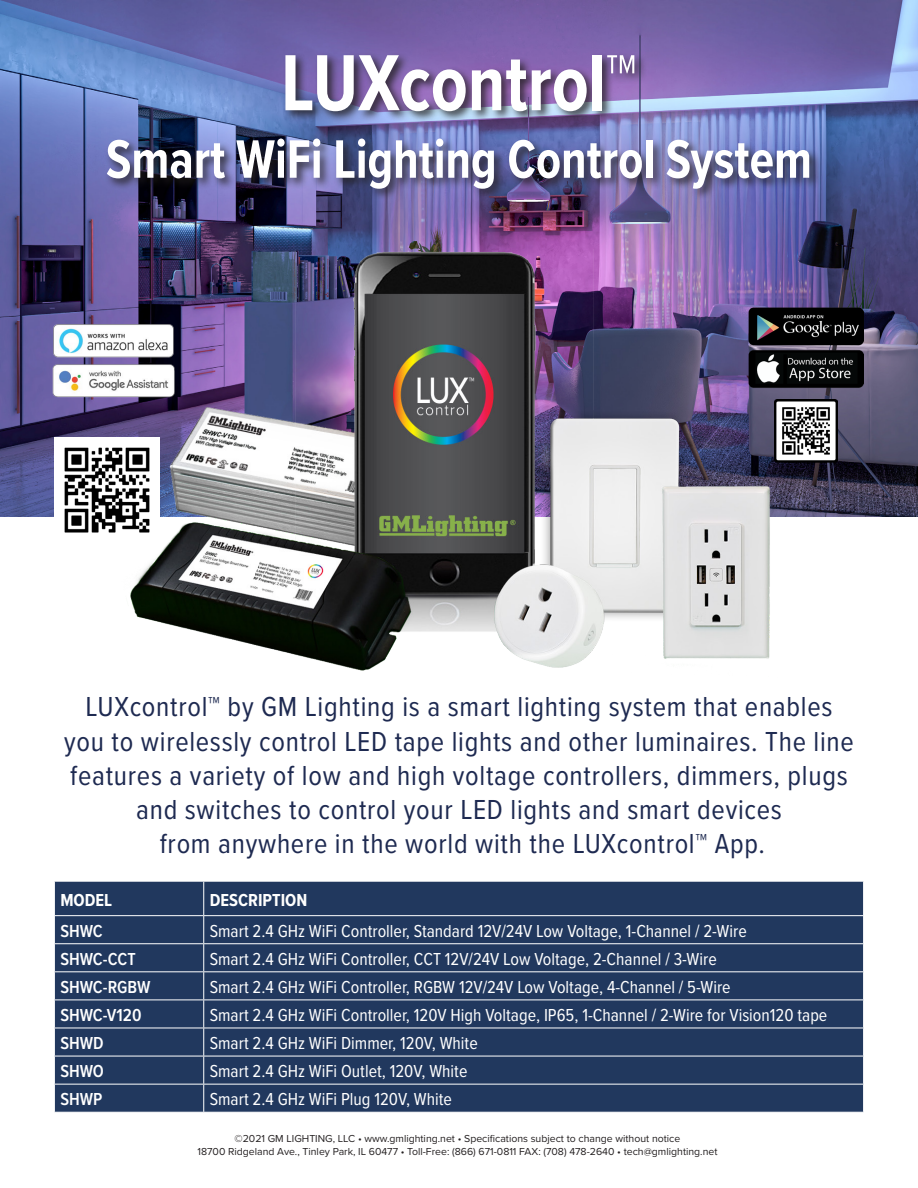
<style>
.page{position:relative;width:918px;height:1188px;background:#fff}
.page>*{position:absolute;margin:0;border:0;box-sizing:border-box;transform-origin:0 0}
.t1{font:700 82.5px "Proxima Nova Cond";color:#fff;scale:.91 1}
.t2{font:700 56.1px "Proxima Nova Cond";color:#fff;scale:.91 1}
.t3{font:28.5px/34.2px "Proxima Nova Cond";letter-spacing:.025em;color:#1e2a51;text-align:center}
.t4{font:18px "Proxima Nova Cond";color:#fff}
.t5{font:600 18px "Proxima Nova Cond";color:#fff}
.t6{font:700 18px "Proxima Nova Cond";color:#fff}
.t7{font:10.5px "Proxima Nova";color:#231f20}
</style>
<div class="page">
<img style="left:0;top:0;width:918px;height:516px">
<img style="left:54px;top:249px;width:810px;height:422px">
<div style="left:105px;top:52px;width:717px;height:149px;background:#231f20;opacity:.8"></div>
<img style="left:748px;top:289px;width:115px;height:117px">
<img style="left:774px;top:400px;width:63px;height:62px">
<img style="left:51px;top:322px;width:124px;height:36px">
<img style="left:51px;top:362px;width:124px;height:37px">
<div style="left:55px;top:882px;width:808px;height:230px;background:#21385e"></div>
<hr style="left:54px;top:943px;width:150px;height:1px;background:#fff">
<hr style="left:204px;top:943px;width:660px;height:1px;background:#fff">
<hr style="left:54px;top:971px;width:150px;height:1px;background:#fff">
<hr style="left:204px;top:971px;width:660px;height:1px;background:#fff">
<hr style="left:54px;top:1000px;width:150px;height:1px;background:#fff">
<hr style="left:204px;top:1000px;width:660px;height:1px;background:#fff">
<hr style="left:54px;top:1028px;width:150px;height:1px;background:#fff">
<hr style="left:204px;top:1028px;width:660px;height:1px;background:#fff">
<hr style="left:54px;top:1056px;width:150px;height:1px;background:#fff">
<hr style="left:204px;top:1056px;width:660px;height:1px;background:#fff">
<hr style="left:54px;top:1084px;width:150px;height:1px;background:#fff">
<svg style="left:54px;top:916px;width:1px;height:196px"></svg>
<hr style="left:204px;top:1084px;width:660px;height:1px;background:#fff">
<hr style="left:204px;top:915px;width:660px;height:1px;background:#fff">
<svg style="left:203px;top:916px;width:1px;height:196px"></svg>
<svg style="left:863px;top:916px;width:1px;height:196px"></svg>
<hr style="left:203px;top:882px;width:1px;height:33px;background:#fff">
<hr style="left:54px;top:915px;width:150px;height:1px;background:#fff">
<img style="left:54px;top:437px;width:105px;height:105px">
<p class="t1" style="left:281px;top:22px;width:393px">LUXcontrol™</p>
<p class="t2" style="left:106px;top:118px;width:777px">Smart WiFi Lighting Control System</p>
<p class="t3" style="left:64px;top:689px;width:791px">LUXcontrol™ by GM Lighting is a smart lighting system that enables you to wirelessly control LED tape lights and other luminaires. The line features a variety of low and high voltage controllers, dimmers, plugs and switches to control your LED lights and smart devices</p>
<p class="t3" style="left:160px;top:826px;width:607px">from anywhere in the world with the LUXcontrol™ App.</p>
<p class="t6" style="left:60px;top:886px;width:53px">MODEL</p>
<p class="t6" style="left:210px;top:886px;width:99px">DESCRIPTION</p>
<p class="t5" style="left:60px;top:918px;width:44px">SHWC</p>
<p class="t4" style="left:210px;top:918px;width:539px">Smart 2.4 GHz WiFi Controller, Standard 12V/24V Low Voltage, 1-Channel / 2-Wire</p>
<p class="t5" style="left:60px;top:946px;width:77px">SHWC-CCT</p>
<p class="t4" style="left:210px;top:946px;width:509px">Smart 2.4 GHz WiFi Controller, CCT 12V/24V Low Voltage, 2-Channel / 3-Wire</p>
<p class="t5" style="left:60px;top:974px;width:92px">SHWC-RGBW</p>
<p class="t4" style="left:210px;top:974px;width:522px">Smart 2.4 GHz WiFi Controller, RGBW 12V/24V Low Voltage, 4-Channel / 5-Wire</p>
<p class="t5" style="left:60px;top:1002px;width:83px">SHWC-V120</p>
<p class="t4" style="left:210px;top:1002px;width:619px">Smart 2.4 GHz WiFi Controller, 120V High Voltage, IP65, 1-Channel / 2-Wire for Vision120 tape</p>
<p class="t5" style="left:60px;top:1030px;width:45px">SHWD</p>
<p class="t4" style="left:210px;top:1030px;width:270px">Smart 2.4 GHz WiFi Dimmer, 120V, White</p>
<p class="t5" style="left:60px;top:1058px;width:45px">SHWO</p>
<p class="t4" style="left:210px;top:1058px;width:259px">Smart 2.4 GHz WiFi Outlet, 120V, White</p>
<p class="t5" style="left:60px;top:1086px;width:44px">SHWP</p>
<p class="t4" style="left:210px;top:1086px;width:244px">Smart 2.4 GHz WiFi Plug 120V, White</p>
<p class="t7" style="left:235px;top:1131px;width:447px">©2021 GM LIGHTING, LLC • www.gmlighting.net • Specifications subject to change without notice</p>
<p class="t7" style="left:198px;top:1143px;width:521px">18700 Ridgeland Ave., Tinley Park, IL 60477 • Toll-Free: (866) 671-0811 FAX: (708) 478-2640 • tech@gmlighting.net</p>
</div>
